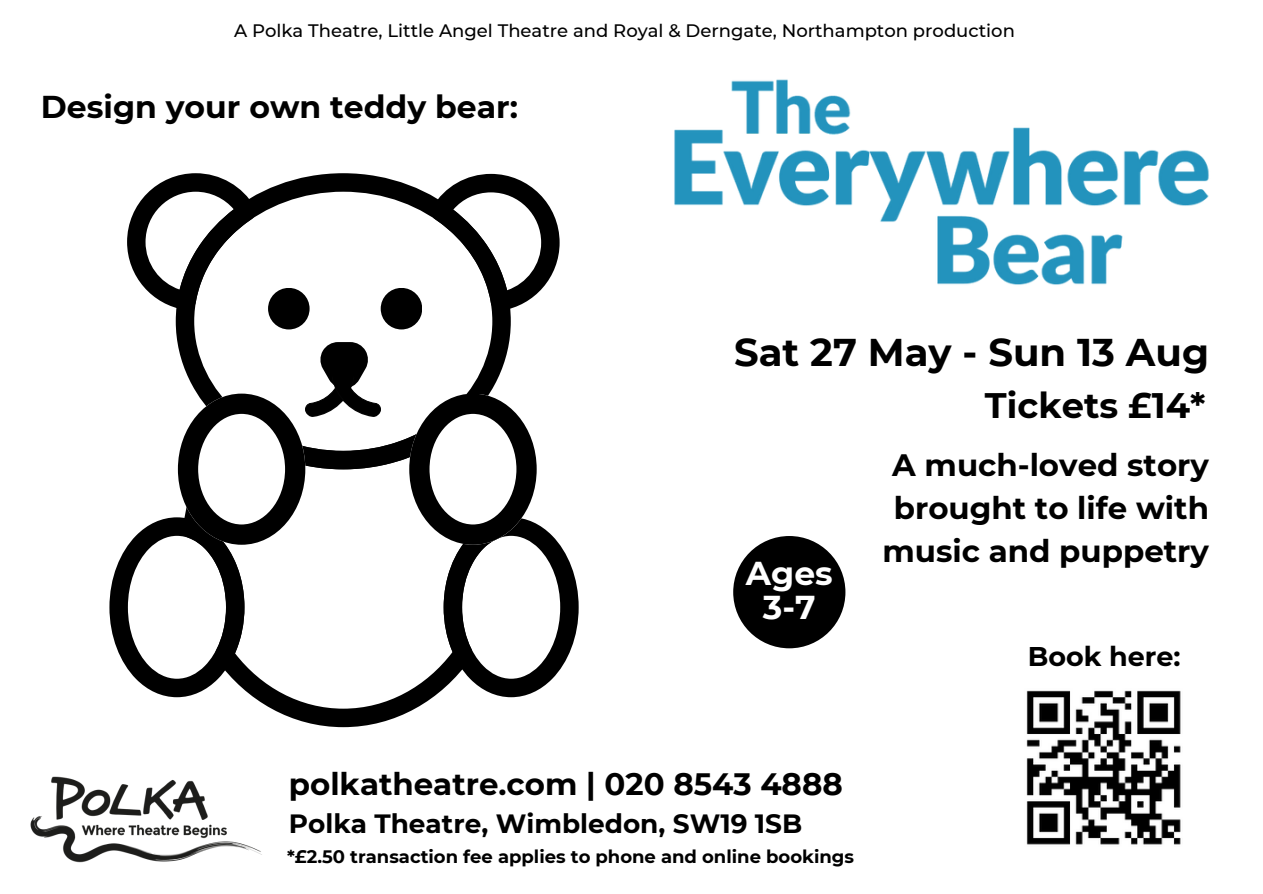
<style>
.page{position:relative;width:1263px;height:894px;background:#fff}
.page>*{position:absolute;margin:0;border:0;box-sizing:border-box;transform-origin:0 0}
.t1{font:700 38.55px "Montserrat";color:#000}
.t2{font:700 35.4px "Montserrat";color:#000}
.t3{font:700 33px/33.8px "Montserrat";color:#fff;text-align:center}
.t4{font:700 31.5px "Montserrat";color:#000}
.t5{font:700 30.9px/42.8px "Montserrat";color:#000;text-align:center}
.t6{font:700 27px "Montserrat";color:#000}
.t7{font:700 26.4px "Montserrat";color:#000}
.t8{font:500 18px "Montserrat";color:#000}
.t9{font:700 18px "Montserrat";color:#000}
</style>
<div class="page">
<img style="left:30px;top:776px;width:232px;height:87px">
<img style="left:674px;top:79px;width:535px;height:206px">
<svg style="left:176px;top:173px;width:335px;height:296px"></svg>
<svg style="left:109px;top:517px;width:470px;height:180px"></svg>
<svg style="left:127px;top:173px;width:130px;height:137px"></svg>
<svg style="left:430px;top:174px;width:130px;height:137px"></svg>
<svg style="left:183px;top:416px;width:321px;height:310px"></svg>
<div style="left:733px;top:536px;width:112px;height:112px;background:#000;border-radius:50%"></div>
<div style="left:268px;top:288px;width:42px;height:41px;background:#000;border-radius:50%"></div>
<div style="left:381px;top:288px;width:41px;height:41px;background:#000;border-radius:50%"></div>
<svg style="left:178px;top:342px;width:203px;height:202px"></svg>
<svg style="left:409px;top:393px;width:127px;height:151px"></svg>
<img style="left:1026px;top:690px;width:155px;height:155px">
<p class="t8" style="left:234px;top:19px;width:782px">A Polka Theatre, Little Angel Theatre and Royal &amp; Derngate, Northampton production</p>
<p class="t4" style="left:41px;top:87px;width:479px">Design your own teddy bear:</p>
<h2 class="t1" style="left:734px;top:329px;width:476px">Sat 27 May - Sun 13 Aug</h2>
<h2 class="t2" style="left:985px;top:384px;width:222px">Tickets £14*</h2>
<h1 class="t3" style="left:746px;top:556px;width:88px">Ages<br>3-7</h1>
<h1 class="t5" style="left:882px;top:443px;width:328px">A much-loved story brought to life with music and puppetry</h1>
<p class="t6" style="left:1028px;top:640px;width:154px">Book here:</p>
<p class="t5" style="left:289px;top:762px;width:555px">polkatheatre.com | 020 8543 4888</p>
<h3 class="t7" style="left:289px;top:807px;width:515px">Polka Theatre, Wimbledon, SW19 1SB</h3>
<p class="t9" style="left:287px;top:845px;width:568px">*£2.50 transaction fee applies to phone and online bookings</p>
</div>
